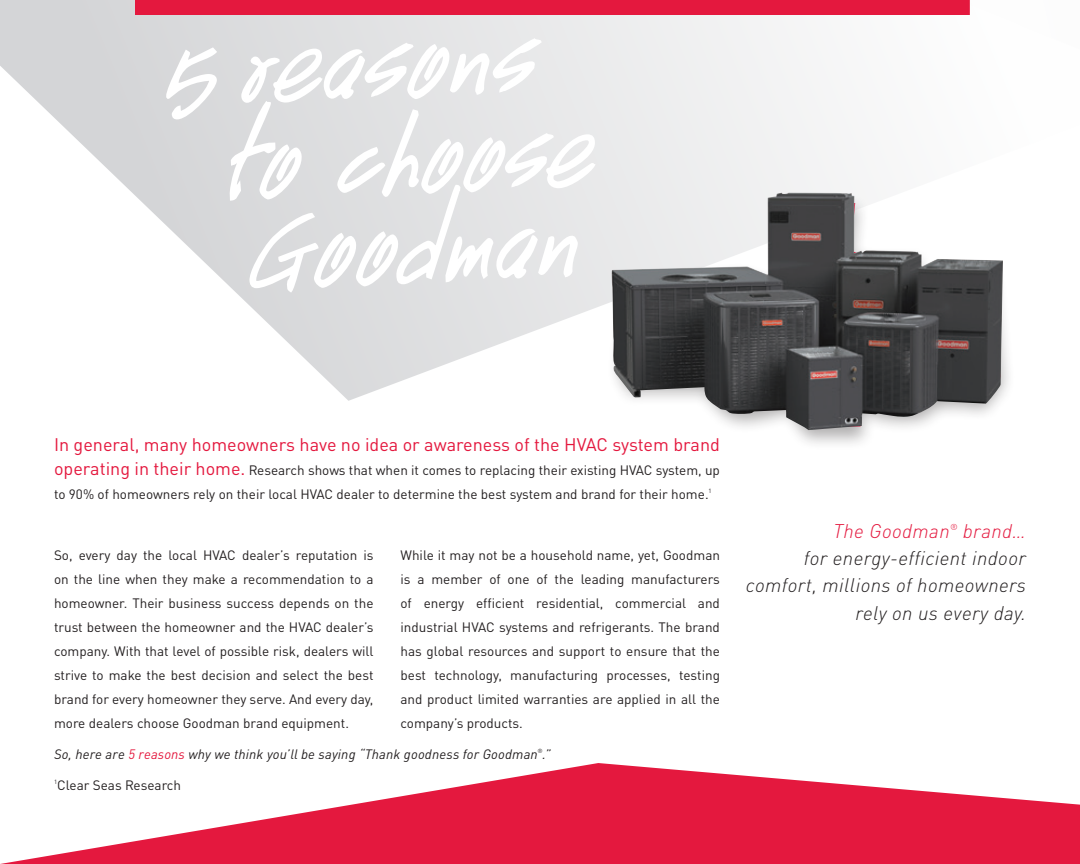
<style>
.page{position:relative;width:1080px;height:864px;background:#fff}
.page>*{position:absolute;margin:0;border:0;box-sizing:border-box;transform-origin:0 0}
.t1{font:italic 300 19.5px/27px "DIN Pro";letter-spacing:.02em;color:#231f20;text-align:right}
.t2{font:italic 300 19.5px "DIN Pro";letter-spacing:.02em;color:#e4183e}
.t3{font:18px "DIN Pro";color:#e4183e}
.t4{font:13.5px/24px "DIN Pro";color:#231f20;text-align:justify}
.t5{font:italic 13.5px "DIN Pro";letter-spacing:.01em;color:#231f20}
.t6{font:italic 300 8.7px "DIN Pro";color:#e4183e}
.t7{font:6.15px "DIN Pro";color:#231f20}
.t8{font:italic 6.15px "DIN Pro";color:#231f20}
.s1{font-size:18px;color:#e4183e}
.s2{color:#e4183e}
</style>
<div class="page">
<svg style="left:0;top:0;width:858px;height:401px"></svg>
<svg style="left:0;top:763px;width:1080px;height:101px;fill:#e4183e"></svg>
<svg style="left:162px;top:15px;width:57px;height:106px"></svg>
<svg style="left:228px;top:20px;width:370px;height:306px"></svg>
<div style="left:607px;top:194px;width:408px;height:256px;background:#231f20;opacity:.36"></div>
<img style="left:611px;top:193px;width:392px;height:237px">
<div style="left:135px;top:0;width:835px;height:15px;background:#e4183e"></div>
<h2 class="t3" style="left:54px;top:430px;width:668px">In general, many homeowners have no idea or awareness of the HVAC system brand</h2>
<p class="t4" style="left:54px;top:457px;width:668px"><span class="s1">operating in their home.</span> Research shows that when it comes to replacing their existing HVAC system, up to 90% of homeowners rely on their local HVAC dealer to determine the best system and brand for their home.</p>
<p class="t7" style="left:709px;top:486px;width:5px">1</p>
<p class="t4" style="left:54px;top:542px;width:321px">So, every day the local HVAC dealer’s reputation is on the line when they make a recommendation to a homeowner. Their business success depends on the trust between the homeowner and the HVAC dealer’s company. With that level of possible risk, dealers will strive to make the best decision and select the best brand for every homeowner they serve. And every day, more dealers choose Goodman brand equipment.</p>
<p class="t4" style="left:401px;top:542px;width:321px">While it may not be a household name, yet, Goodman is a member of one of the leading manufacturers of energy efficient residential, commercial and industrial HVAC systems and refrigerants. The brand has global resources and support to ensure that the best technology, manufacturing processes, testing and product limited warranties are applied in all the company’s products.</p>
<p class="t5" style="left:54px;top:744px;width:498px">So, here are <span class="s2">5 reasons</span> why we think you’ll be saying “Thank goodness for Goodman .”</p>
<p class="t8" style="left:538px;top:746px;width:7px">®</p>
<p class="t4" style="left:54px;top:772px;width:129px"><sup>1</sup>Clear Seas Research</p>
<h1 class="t2" style="left:833px;top:517px;width:118px">The Goodman</h1>
<p class="t6" style="left:950px;top:520px;width:9px">®</p>
<h1 class="t2" style="left:963px;top:517px;width:65px">brand…</h1>
<h1 class="t1" style="left:746px;top:543px;width:282px">for energy-efficient indoor comfort, millions of homeowners rely on us every day.</h1>
</div>
